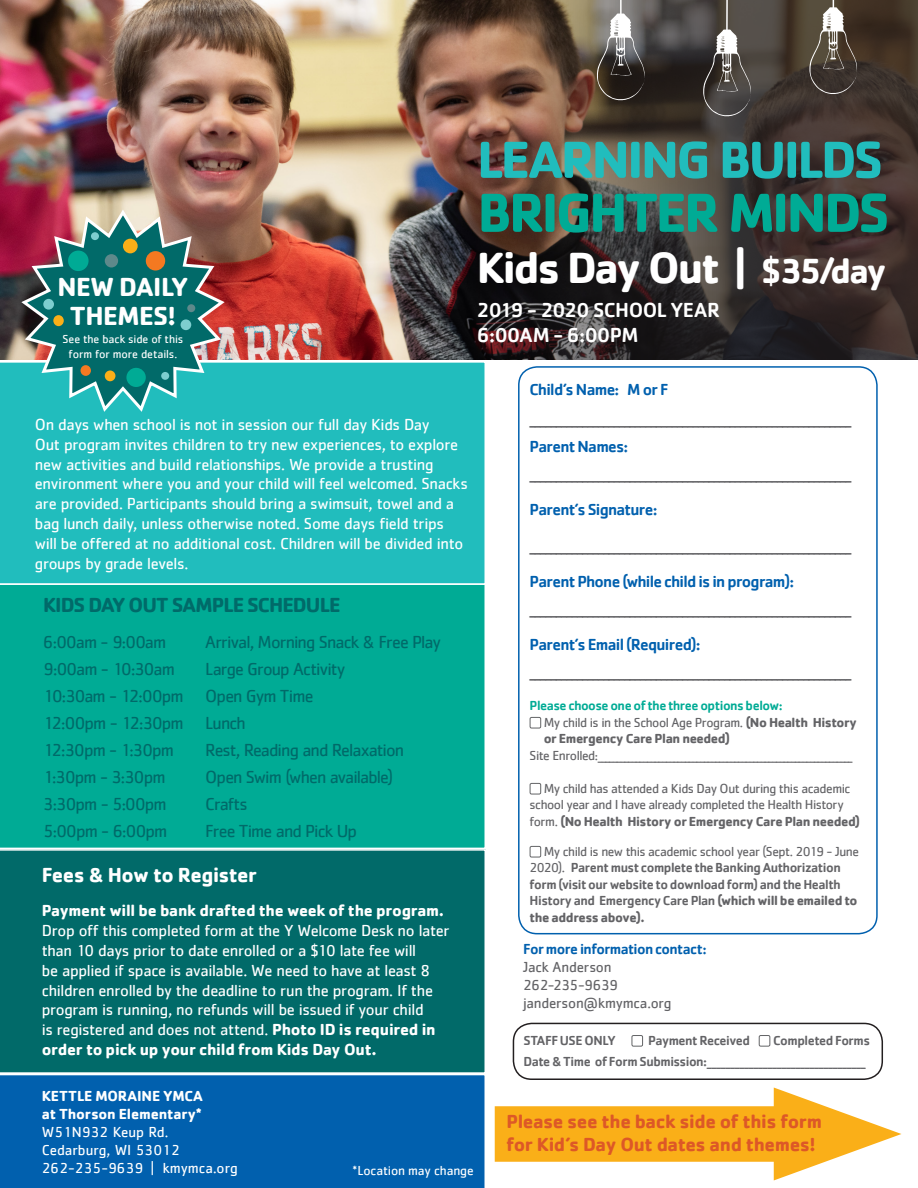
<style>
.page{position:relative;width:918px;height:1188px;background:#fff}
.page>*{position:absolute;margin:0;border:0;box-sizing:border-box;transform-origin:0 0}
.t1{font:700 57px "Cachet";letter-spacing:-.055em;color:#00ab95}
.t2{font:700 54px "Cachet";letter-spacing:-.05em;color:#21bdbd}
.t3{font:700 45px "Cachet";letter-spacing:-.055em;color:#fff}
.t4{font:700 27px/28.5px "Cachet";letter-spacing:-.02em;color:#fff;text-align:center}
.t5{font:500 21px "Cachet";letter-spacing:-.025em;color:#fff}
.t6{font:700 21px "Cachet";letter-spacing:-.045em;color:#016a69}
.t7{font:700 21px "Cachet";letter-spacing:-.025em;color:#fff}
.t8{font:700 19.5px/23.4px "Cachet";letter-spacing:-.02em;color:#dd5827}
.t9{font:18px "Cachet";letter-spacing:-.05em;color:#016a69}
.t10{font:16.5px/19.8px "Cachet";letter-spacing:-.02em;color:#fff}
.t11{font:500 16.5px/28.5px "Cachet";letter-spacing:-.04em;color:#636366}
.t12{font:500 16.5px "Cachet";letter-spacing:-.04em;color:#0160ae}
.t13{font:15px/18px "Cachet";color:#fff}
.t14{font:700 15px/18px "Cachet";letter-spacing:-.01em;color:#fff}
.t15{font:15px "Cachet";letter-spacing:-.015em;color:#636366}
.t16{font:500 15px "Cachet";letter-spacing:-.04em;color:#0160ae}
.t17{font:15px "Cachet";letter-spacing:-.045em;color:#636366}
.t18{font:500 13.5px/16.5px "Cachet";letter-spacing:-.035em;color:#636366}
.t19{font:13.5px/16.5px "Cachet";letter-spacing:-.035em;color:#636366}
.t20{font:700 13.5px/16.5px "Cachet";letter-spacing:-.03em;color:#636366}
.t21{font:13.5px "Cachet";letter-spacing:-.015em;color:#fff}
.t22{font:12px/15px "Cachet";letter-spacing:-.005em;color:#fff;text-align:center}
.s1{font-weight:700}
.s2{font-size:36px}
.s3{color:#0160ae}
.s4{font-weight:500;color:#00ab95}
.s5{font-weight:400}
</style>
<div class="page">
<img style="left:0;top:0;width:460px;height:360px">
<svg style="left:460px;top:0;width:458px;height:360px;background:#463831"></svg>
<div style="left:0;top:362px;width:485px;height:221px;background:#21bdbd"></div>
<div style="left:0;top:583px;width:485px;height:265px;background:#00ab95"></div>
<div style="left:0;top:1075px;width:485px;height:113px;background:#0160ae"></div>
<svg style="left:597px;top:14px;width:48px;height:86px;background:#66625e"></svg>
<hr style="left:620px;top:0;width:2px;height:25px;background:#fff">
<svg style="left:703px;top:30px;width:48px;height:86px;background:#615d5a"></svg>
<hr style="left:726px;top:0;width:2px;height:35px;background:#fff">
<svg style="left:809px;top:0;width:48px;height:94px;background:#62584e"></svg>
<div style="left:0;top:849px;width:486px;height:224px;background:#016a69"></div>
<div style="left:518px;top:366px;width:360px;height:568px;border:2px solid #0160ae;border-radius:18px"></div>
<div style="left:530px;top:717px;width:11px;height:11px;border:1px solid #636466;border-radius:2px"></div>
<div style="left:530px;top:783px;width:11px;height:11px;border:1px solid #636466;border-radius:2px"></div>
<div style="left:530px;top:846px;width:11px;height:11px;border:1px solid #636466;border-radius:2px"></div>
<div style="left:513px;top:1023px;width:370px;height:57px;border:2px solid #231f20;border-radius:18px"></div>
<div style="left:631px;top:1035px;width:12px;height:12px;border:1px solid #636466;border-radius:2px"></div>
<div style="left:759px;top:1035px;width:11px;height:12px;border:1px solid #636466;border-radius:2px"></div>
<svg style="left:18px;top:208px;width:209px;height:207px;background:#427c7c"></svg>
<div style="left:123px;top:239px;width:15px;height:14px;background:#faaf18;border-radius:50%"></div>
<div style="left:68px;top:251px;width:21px;height:20px;background:#00ab95;border-radius:50%"></div>
<div style="left:105px;top:370px;width:10px;height:11px;background:#faaf18;border-radius:50%"></div>
<div style="left:146px;top:251px;width:19px;height:20px;background:#f47921;border-radius:50%"></div>
<div style="left:126px;top:368px;width:20px;height:19px;background:#00ab95;border-radius:50%"></div>
<div style="left:105px;top:254px;width:13px;height:14px;background:#5e898b;border-radius:50%"></div>
<div style="left:81px;top:365px;width:10px;height:11px;background:#f47921;border-radius:50%"></div>
<div style="left:53px;top:315px;width:11px;height:11px;background:#faaf18;border-radius:50%"></div>
<div style="left:187px;top:304px;width:8px;height:8px;background:#5e898b;border-radius:50%"></div>
<div style="left:181px;top:319px;width:10px;height:11px;background:#7dcecf;border-radius:50%"></div>
<div style="left:43px;top:299px;width:11px;height:11px;background:#7dcecf;border-radius:50%"></div>
<div style="left:91px;top:232px;width:8px;height:8px;background:#7dcecf;border-radius:50%"></div>
<div style="left:161px;top:372px;width:8px;height:8px;background:#7dcecf;border-radius:50%"></div>
<div style="left:495px;top:1106px;width:319px;height:56px;background:#faaf18"></div>
<svg style="left:774px;top:1088px;width:127px;height:92px"></svg>
<p class="t4" style="left:57px;top:272px;width:133px">NEW DAILY<br>THEMES!</p>
<p class="t22" style="left:62px;top:331px;width:122px">See the back side of this form for more details.</p>
<p class="t10" style="left:35px;top:414px;width:435px">On days when school is not in session our full day Kids Day<br>Out program invites children to try new experiences, to explore new activities and build relationships. We provide a trusting environment where you and your child will feel welcomed. Snacks are provided. Participants should bring a swimsuit, towel and a bag lunch daily, unless otherwise noted. Some days field trips will be offered at no additional cost. Children will be divided into groups by grade levels.</p>
<p class="t6" style="left:43px;top:591px;width:299px">KIDS DAY OUT SAMPLE SCHEDULE</p>
<p class="t9" style="left:43px;top:631px;width:125px">6:00am - 9:00am</p>
<p class="t9" style="left:205px;top:631px;width:237px">Arrival, Morning Snack &amp; Free Play</p>
<p class="t9" style="left:43px;top:658px;width:133px">9:00am - 10:30am</p>
<p class="t9" style="left:205px;top:658px;width:142px">Large Group Activity</p>
<p class="t9" style="left:43px;top:685px;width:272px">10:30am - 12:00pm Open Gym Time</p>
<p class="t9" style="left:43px;top:712px;width:204px">12:00pm - 12:30pm Lunch</p>
<p class="t9" style="left:43px;top:739px;width:132px">12:30pm - 1:30pm</p>
<p class="t9" style="left:205px;top:739px;width:200px">Rest, Reading and Relaxation</p>
<p class="t9" style="left:43px;top:766px;width:124px">1:30pm - 3:30pm</p>
<p class="t9" style="left:205px;top:766px;width:189px">Open Swim (when available)</p>
<p class="t9" style="left:43px;top:793px;width:125px">3:30pm - 5:00pm</p>
<p class="t9" style="left:205px;top:793px;width:44px">Crafts</p>
<p class="t9" style="left:43px;top:820px;width:126px">5:00pm - 6:00pm</p>
<p class="t9" style="left:205px;top:820px;width:153px">Free Time and Pick Up</p>
<p class="t7" style="left:42px;top:861px;width:217px">Fees &amp; How to Register</p>
<p class="t10" style="left:42px;top:901px;width:409px"><span class="s1">Payment will be bank drafted the week of the program.<br></span>Drop off this completed form at the Y Welcome Desk no later than 10 days prior to date enrolled or a $10 late fee will<br>be applied if space is available. We need to have at least 8 children enrolled by the deadline to run the program. If the program is running, no refunds will be issued if your child<br>is registered and does not attend. <span class="s1">Photo ID is required in order to pick up your child from Kids Day Out.</span></p>
<p class="t2" style="left:477px;top:125px;width:408px">LEARNING BUILDS</p>
<p class="t1" style="left:477px;top:176px;width:414px">BRIGHTER MINDS</p>
<p class="t3" style="left:477px;top:239px;width:412px">Kids Day Out | <span class="s2">$35/day</span></p>
<p class="t5" style="left:477px;top:297px;width:245px">2019 - 2020 SCHOOL YEAR</p>
<p class="t5" style="left:477px;top:322px;width:163px">6:00AM - 6:00PM</p>
<p class="t11" style="left:530px;top:375px;width:323px"><span class="s3">Child’s Name: M or F </span>_____________________________________________________________</p>
<p class="t11" style="left:530px;top:433px;width:323px;line-height:27px"><span class="s3">Parent Names: </span>_____________________________________________________________</p>
<p class="t11" style="left:530px;top:492px;width:323px;line-height:36px"><span class="s3">Parent’s Signature: </span>_____________________________________________________________</p>
<p class="t12" style="left:530px;top:572px;width:266px">Parent Phone (while child is in program):</p>
<p class="t11" style="left:530px;top:594px;width:323px">_____________________________________________________________</p>
<p class="t12" style="left:530px;top:635px;width:173px">Parent’s Email (Required):</p>
<p class="t11" style="left:530px;top:657px;width:323px">_____________________________________________________________</p>
<p class="t20" style="left:544px;top:697px;width:315px;text-indent:-14px"><span class="s4">Please choose one of the three options below:<br></span><span class="s5">My child is in the School Age Program.</span> (No Health History or Emergency Care Plan needed)</p>
<p class="t19" style="left:530px;top:747px;width:325px">Site Enrolled:___________________________________________________________________</p>
<p class="t19" style="left:530px;top:780px;width:332px;text-indent:14px">My child has attended a Kids Day Out during this academic school year and I have already completed the Health History form. <span class="s1">(No Health History or Emergency Care Plan needed)</span></p>
<p class="t18" style="left:530px;top:843px;width:331px;text-indent:14px"><span class="s5">My child is new this academic school year (Sept. 2019 - June 2020).</span> Parent must complete the Banking Authorization form (visit our website to download form) and the Health History and Emergency Care Plan <span class="s1">(which will be emailed to the address above).</span></p>
<p class="t16" style="left:523px;top:940px;width:185px">For more information contact:</p>
<p class="t15" style="left:523px;top:958px;width:90px">Jack Anderson</p>
<p class="t17" style="left:523px;top:976px;width:96px">262-235-9639</p>
<p class="t15" style="left:523px;top:994px;width:150px">janderson@kmymca.org</p>
<p class="t18" style="left:523px;top:1032px;width:94px">STAFF USE ONLY</p>
<p class="t18" style="left:648px;top:1032px;width:103px">Payment Received</p>
<p class="t18" style="left:773px;top:1032px;width:99px">Completed Forms</p>
<p class="t18" style="left:523px;top:1053px;width:344px">Date &amp; Time of Form Submission:__________________________________</p>
<p class="t14" style="left:42px;top:1086px;width:163px">KETTLE MORAINE YMCA at Thorson Elementary*</p>
<p class="t13" style="left:42px;top:1122px;width:140px">W51N932 Keup Rd.<br>Cedarburg, WI 53012</p>
<p class="t13" style="left:42px;top:1158px;width:198px">262-235-9639 | kmymca.org</p>
<p class="t21" style="left:353px;top:1163px;width:123px">*Location may change</p>
<p class="t8" style="left:507px;top:1109px;width:317px">Please see the back side of this form for Kid’s Day Out dates and themes!</p>
</div>
